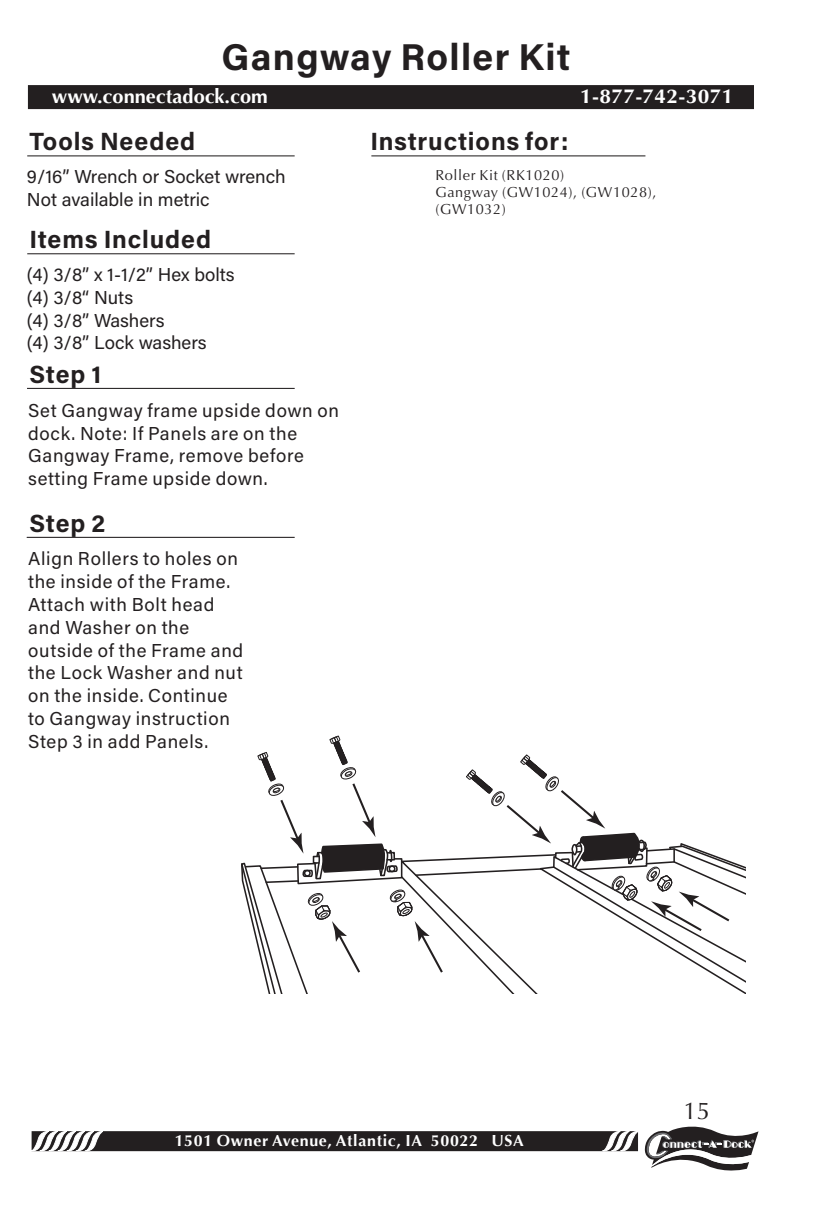
<style>
.page{position:relative;width:821px;height:1217px;background:#fff}
.page>*{position:absolute;margin:0;border:0;box-sizing:border-box;transform-origin:0 0}
.t1{font:700 37.4px "Acumin Pro";letter-spacing:.035em;color:#231f20}
.t2{font:700 24.8px "Acumin Pro";letter-spacing:.035em;color:#231f20}
.t3{font:24px "Optima";color:#231f20}
.t4{font:700 20px "Optima";color:#fff}
.t5{font:700 20px "Optima";color:#fff;scale:1.05 1}
.t6{font:18.6px/22.8px "Acumin Pro";letter-spacing:.035em;color:#231f20}
.t7{font:18.6px/22.8px "Acumin Pro";color:#231f20}
.t8{font:700 16px "Optima";letter-spacing:.04em;color:#fff}
.t9{font:14.6px/17.4px "Optima";letter-spacing:.04em;color:#231f20}
</style>
<div class="page">
<div style="left:28px;top:85px;width:726px;height:24px;background:#231f20"></div>
<div style="left:32px;top:1131px;width:606px;height:20px;background:#231f20"></div>
<svg style="left:31px;top:1131px;width:72px;height:21px"></svg>
<svg style="left:601px;top:1126px;width:157px;height:45px"></svg>
<hr style="left:371px;top:155px;width:274px;height:1px;background:#231f20">
<hr style="left:27px;top:155px;width:268px;height:1px;background:#231f20">
<hr style="left:27px;top:253px;width:268px;height:1px;background:#231f20">
<hr style="left:27px;top:388px;width:268px;height:1px;background:#231f20">
<hr style="left:27px;top:537px;width:268px;height:1px;background:#231f20">
<svg style="left:241px;top:736px;width:504px;height:257px"></svg>
<p class="t1" style="left:221px;top:31px;width:351px">Gangway Roller Kit</p>
<p class="t4" style="left:52px;top:85px;width:217px">www.connectadock.com</p>
<p class="t5" style="left:580px;top:85px;width:147px">1-877-742-3071</p>
<p class="t2" style="left:30px;top:123px;width:167px">Tools Needed</p>
<p class="t7" style="left:27px;top:164px;width:260px">9/16” Wrench or Socket wrench<br>Not available in metric</p>
<p class="t2" style="left:30px;top:221px;width:183px">Items Included</p>
<p class="t7" style="left:27px;top:262px;width:209px">(4) 3/8” x 1-1/2” Hex bolts (4) 3/8“ Nuts<br>(4) 3/8” Washers<br>(4) 3/8” Lock washers</p>
<p class="t2" style="left:30px;top:357px;width:73px">Step 1</p>
<p class="t6" style="left:28px;top:398px;width:312px">Set Gangway frame upside down on dock. Note: If Panels are on the<br>Gangway Frame, remove before setting Frame upside down.</p>
<p class="t2" style="left:30px;top:506px;width:77px">Step 2</p>
<p class="t6" style="left:28px;top:546px;width:217px">Align Rollers to holes on the inside of the Frame.<br>Attach with Bolt head and Washer on the outside of the Frame and the Lock Washer and nut on the inside. Continue to Gangway instruction<br>Step 3 in add Panels.</p>
<p class="t2" style="left:370px;top:123px;width:199px">Instructions for:</p>
<p class="t9" style="left:435px;top:166px;width:222px">Roller Kit (RK1020)<br>Gangway (GW1024), (GW1028), (GW1032)</p>
<p class="t8" style="left:175px;top:1131px;width:351px">1501 Owner Avenue, Atlantic, IA 50022 USA</p>
<p class="t3" style="left:683px;top:1096px;width:28px">15</p>
</div>
